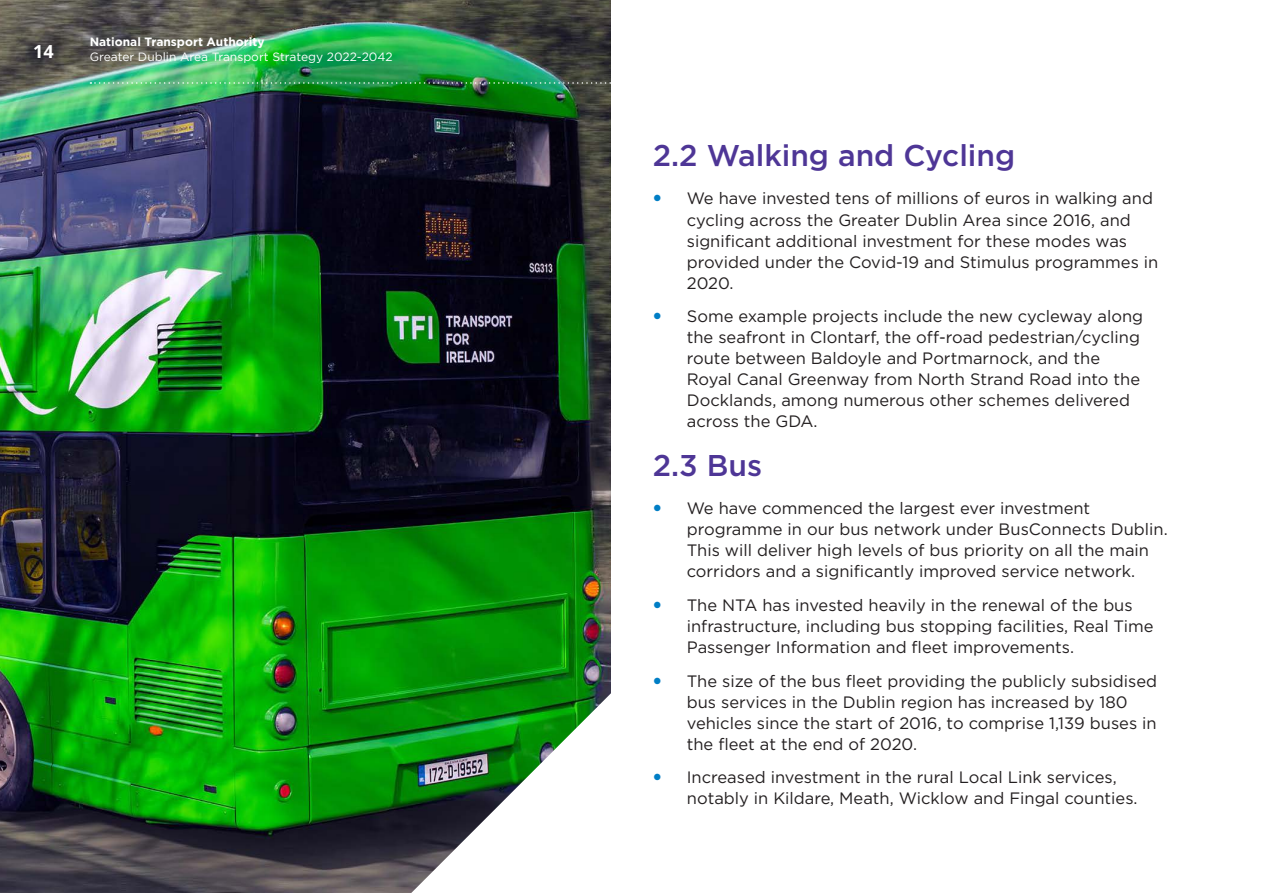
<style>
.page{position:relative;width:1263px;height:893px;background:#fff}
.page>*{position:absolute;margin:0;border:0;box-sizing:border-box;transform-origin:0 0}
.t1{font:500 30px "Gotham Pro";color:#4e3696}
.t2{font:700 18px "Open Sans";color:#fff}
.t3{font:16.5px/21px "Gotham Pro";color:#231f20}
.t4{font:12px "Gotham Pro";color:#fff}
.t5{font:700 12px "Gotham Pro";color:#fff}
</style>
<div class="page">
<img style="left:0;top:0;width:610px;height:893px">
<img style="left:411px;top:575px;width:200px;height:318px">
<svg style="left:90px;top:82px;width:521px;height:2px"></svg>
<p class="t2" style="left:33px;top:39px;width:22px">14</p>
<p class="t5" style="left:90px;top:35px;width:177px">National Transport Authority</p>
<p class="t4" style="left:90px;top:50px;width:305px">Greater Dublin Area Transport Strategy 2022-2042</p>
<p class="t1" style="left:653px;top:139px;width:364px">2.2 Walking and Cycling</p>
<p class="t3" style="left:687px;top:188px;width:473px">We have invested tens of millions of euros in walking and cycling across the Greater Dublin Area since 2016, and significant additional investment for these modes was provided under the Covid-19 and Stimulus programmes in 2020.</p>
<p class="t3" style="left:687px;top:306px;width:458px">Some example projects include the new cycleway along the seafront in Clontarf, the off-road pedestrian/cycling route between Baldoyle and Portmarnock, and the Royal Canal Greenway from North Strand Road into the Docklands, among numerous other schemes delivered across the GDA.</p>
<p class="t1" style="left:653px;top:448px;width:111px">2.3 Bus</p>
<p class="t3" style="left:687px;top:498px;width:482px">We have commenced the largest ever investment programme in our bus network under BusConnects Dublin.<br>This will deliver high levels of bus priority on all the main corridors and a significantly improved service network.</p>
<p class="t3" style="left:687px;top:594px;width:468px">The NTA has invested heavily in the renewal of the bus infrastructure, including bus stopping facilities, Real Time<br>Passenger Information and fleet improvements.</p>
<p class="t3" style="left:687px;top:670px;width:472px">The size of the bus fleet providing the publicly subsidised bus services in the Dublin region has increased by 180 vehicles since the start of 2016, to comprise 1,139 buses in the fleet at the end of 2020.</p>
<p class="t3" style="left:687px;top:767px;width:452px">Increased investment in the rural Local Link services, notably in Kildare, Meath, Wicklow and Fingal counties.</p>
</div>
